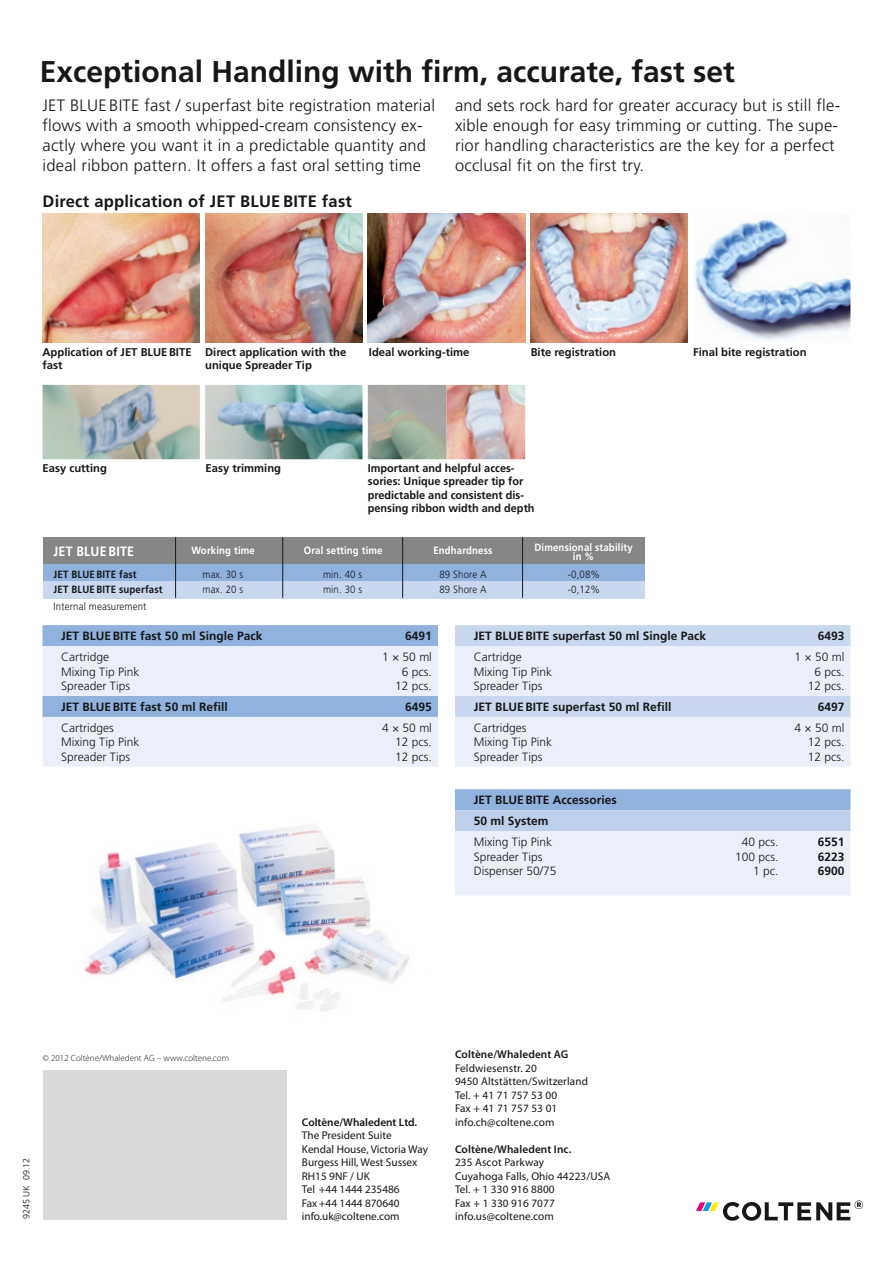
<style>
.page{position:relative;width:893px;height:1263px;background:#fff}
.page>*{position:absolute;margin:0;border:0;box-sizing:border-box;transform-origin:0 0}
.t1{font:700 30px "Frutiger";color:#171715}
.t2{font:300 16.5px/19.8px "Frutiger";letter-spacing:.015em;color:#171715}
.t3{font:700 16.5px "Frutiger";letter-spacing:.015em;color:#171715}
.t4{font:700 13.5px "Frutiger";letter-spacing:.015em;color:#fff;scale:.92 1}
.t5{font:300 12px/14.4px "Frutiger";color:#171715}
.t6{font:700 12px/14.4px "Frutiger";color:#171715}
.t7{font:11.25px/13.5px "Myriad Pro";letter-spacing:.005em;color:#171715}
.t8{font:700 11.25px/13.5px "Frutiger";color:#171715}
.t9{font:600 11.25px "Myriad Pro";letter-spacing:.005em;color:#171715}
.t10{font:300 10.5px/15px "Frutiger";letter-spacing:.015em;color:#171715;scale:.92 1}
.t11{font:700 10.5px/9px "Frutiger";letter-spacing:.015em;color:#fff;text-align:center;scale:.92 1}
.t12{font:700 10.5px/15px "Frutiger";letter-spacing:.015em;color:#171715;scale:.92 1}
.t13{font:300 9px "Myriad Pro";color:#171715}
.t14{font:300 9px "Frutiger";color:#171715}
</style>
<div class="page">
<img style="left:205px;top:214px;width:157px;height:129px">
<img style="left:43px;top:214px;width:157px;height:129px">
<img style="left:368px;top:214px;width:157px;height:129px">
<img style="left:530px;top:214px;width:158px;height:129px">
<img style="left:695px;top:219px;width:155px;height:122px">
<img style="left:43px;top:385px;width:157px;height:74px">
<img style="left:205px;top:385px;width:157px;height:74px">
<img style="left:368px;top:385px;width:157px;height:74px">
<svg style="left:696px;top:1200px;width:167px;height:21px"></svg>
<div style="left:43px;top:564px;width:601px;height:17px;background:#8fb2df"></div>
<div style="left:43px;top:582px;width:601px;height:17px;background:#c9d8ef"></div>
<div style="left:43px;top:537px;width:601px;height:27px;background:#868685"></div>
<hr style="left:175px;top:537px;width:1px;height:61px;background:#171715">
<hr style="left:282px;top:537px;width:1px;height:61px;background:#171715">
<hr style="left:402px;top:537px;width:1px;height:61px;background:#171715">
<hr style="left:522px;top:537px;width:1px;height:61px;background:#171715">
<div style="left:43px;top:1070px;width:243px;height:150px;background:#d9d9da"></div>
<div style="left:43px;top:625px;width:395px;height:21px;background:#8fb2df"></div>
<svg style="left:43px;top:646px;width:395px;height:121px;background:#dae4f4"></svg>
<div style="left:455px;top:625px;width:395px;height:21px;background:#c9d8ef"></div>
<svg style="left:455px;top:646px;width:395px;height:121px;background:#e4ebf7"></svg>
<svg style="left:455px;top:789px;width:395px;height:106px;background:#cfdcf1"></svg>
<img style="left:85px;top:824px;width:324px;height:187px">
<h1 class="t1" style="left:40px;top:54px;width:697px">Exceptional Handling with firm, accurate, fast set</h1>
<p class="t2" style="left:43px;top:96px;width:394px">JET BLUE BITE fast / superfast bite registration material flows with a smooth whipped-cream consistency ex&shy;actly where you want it in a predictable quantity and ideal ribbon pattern. It offers a fast oral setting time</p>
<p class="t2" style="left:455px;top:96px;width:387px">and sets rock hard for greater accuracy but is still fle&shy;xible enough for easy trimming or cutting. The supe&shy;rior handling characteristics are the key for a perfect occlusal fit on the first try.</p>
<p class="t3" style="left:43px;top:191px;width:311px">Direct application of JET BLUE BITE fast</p>
<p class="t8" style="left:43px;top:345px;width:151px">Application of JET BLUEBITE fast</p>
<p class="t8" style="left:369px;top:345px;width:102px">Ideal working-time</p>
<p class="t8" style="left:205px;top:345px;width:143px">Direct application with the unique Spreader Tip</p>
<p class="t8" style="left:531px;top:345px;width:87px">Bite registration</p>
<p class="t8" style="left:693px;top:345px;width:115px">Final bite registration</p>
<p class="t8" style="left:43px;top:461px;width:66px">Easy cutting</p>
<p class="t8" style="left:206px;top:461px;width:77px">Easy trimming</p>
<p class="t8" style="left:368px;top:461px;width:168px">Important and helpful acces&shy;sories: Unique spreader tip for predictable and consistent dis&shy;pensing ribbon width and depth</p>
<p class="t4" style="left:54px;top:543px;width:89px">JET BLUE BITE</p>
<p class="t11" style="left:191px;top:546px;width:71px">Working time</p>
<p class="t11" style="left:304px;top:546px;width:87px">Oral setting time</p>
<p class="t11" style="left:433px;top:546px;width:66px">Endhardness</p>
<p class="t11" style="left:534px;top:543px;width:108px">Dimensional stability in %</p>
<p class="t10" style="left:202px;top:567px;width:46px">max. 30 s max. 20 s</p>
<p class="t10" style="left:323px;top:567px;width:44px">min. 40 s min. 30 s</p>
<p class="t10" style="left:439px;top:567px;width:53px">89 Shore A<br>89 Shore A</p>
<p class="t10" style="left:568px;top:567px;width:37px">-0,08% -0,12%</p>
<p class="t10" style="left:54px;top:599px;width:102px">Internal measurement</p>
<p class="t12" style="left:54px;top:567px;width:120px">JET BLUE BITE fast<br>JET BLUE BITE superfast</p>
<p class="t6" style="left:61px;top:629px;width:203px">JET BLUEBITE fast 50 ml Single Pack</p>
<p class="t6" style="left:405px;top:629px;width:28px">6491</p>
<p class="t5" style="left:61px;top:650px;width:80px">Cartridge<br>Mixing Tip Pink<br>Spreader Tips</p>
<p class="t5" style="left:382px;top:650px;width:51px;text-align:right">1 × 50 ml<br>6 pcs.<br>12 pcs.</p>
<p class="t6" style="left:61px;top:700px;width:168px">JET BLUEBITE fast 50 ml Refill</p>
<p class="t6" style="left:405px;top:700px;width:28px">6495</p>
<p class="t5" style="left:61px;top:721px;width:80px">Cartridges<br>Mixing Tip Pink<br>Spreader Tips</p>
<p class="t5" style="left:395px;top:721px;width:38px;text-align:justify;text-indent:-13px">4 × 50 ml 12 pcs.<br>12 pcs.</p>
<p class="t6" style="left:474px;top:629px;width:234px">JET BLUEBITE superfast 50 ml Single Pack</p>
<p class="t6" style="left:818px;top:629px;width:28px">6493</p>
<p class="t5" style="left:474px;top:650px;width:80px">Cartridge<br>Mixing Tip Pink<br>Spreader Tips</p>
<p class="t5" style="left:795px;top:650px;width:51px;text-align:right">1 × 50 ml<br>6 pcs.<br>12 pcs.</p>
<p class="t6" style="left:474px;top:700px;width:199px">JET BLUEBITE superfast 50 ml Refill</p>
<p class="t6" style="left:818px;top:700px;width:28px">6497</p>
<p class="t5" style="left:474px;top:721px;width:80px">Cartridges<br>Mixing Tip Pink<br>Spreader Tips</p>
<p class="t5" style="left:808px;top:721px;width:38px;text-align:justify;text-indent:-13px">4 × 50 ml 12 pcs.<br>12 pcs.</p>
<p class="t6" style="left:474px;top:790px;width:145px;line-height:21px">JET BLUEBITE Accessories<br>50 ml System</p>
<p class="t5" style="left:474px;top:835px;width:84px">Mixing Tip Pink<br>Spreader Tips<br>Dispenser 50/75</p>
<p class="t5" style="left:735px;top:835px;width:45px;text-align:right">40 pcs.<br>100 pcs.<br>1 pc.</p>
<p class="t6" style="left:818px;top:835px;width:28px;text-align:justify">6551<br>6223<br>6900</p>
<p class="t13" style="left:43px;top:1053px;width:188px">© 2012 Coltène/Whaledent AG – www.coltene.com</p>
<p class="t14" style="left:21px;top:1219px;width:63px;rotate:-90deg">9245 UK 09.12</p>
<p class="t9" style="left:302px;top:1115px;width:117px">Coltène/Whaledent Ltd.</p>
<p class="t7" style="left:302px;top:1129px;width:128px">The President Suite<br>Kendal House, Victoria Way<br>Burgess Hill, West Sussex<br>RH15 9NF / UK<br>Tel +44 1444 235486<br>Fax+44 1444 870640 info.uk@coltene.com</p>
<p class="t9" style="left:455px;top:1047px;width:115px">Coltène/Whaledent AG</p>
<p class="t7" style="left:455px;top:1061px;width:135px">Feldwiesenstr. 20<br>9450 Altstätten/Switzerland<br>Tel. + 41 71 757 53 00<br>Fax + 41 71 757 53 01 info.ch@coltene.com</p>
<p class="t9" style="left:455px;top:1142px;width:118px">Coltène/Whaledent Inc.</p>
<p class="t7" style="left:455px;top:1156px;width:157px">235 Ascot Parkway<br>Cuyahoga Falls, Ohio 44223/USA<br>Tel. + 1 330 916 8800<br>Fax + 1 330 916 7077 info.us@coltene.com</p>
</div>
